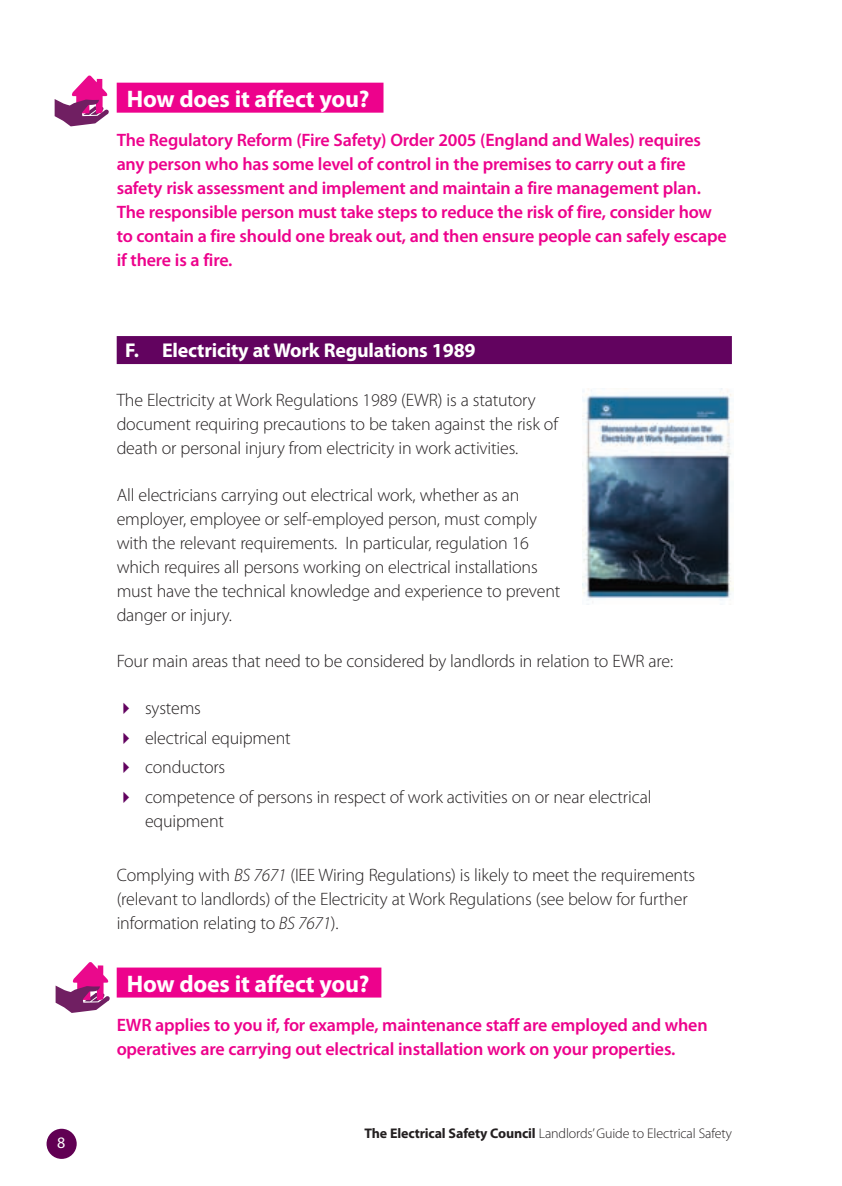
<style>
.page{position:relative;width:842px;height:1186px;background:#fff}
.page>*{position:absolute;margin:0;border:0;box-sizing:border-box;transform-origin:0 0}
.t1{font:700 24px "Myriad Pro";letter-spacing:-.01em;color:#fff}
.t2{font:700 20px "Myriad Pro";letter-spacing:-.01em;color:#fff}
.t3{font:300 18px/24px "Myriad Pro";letter-spacing:-.01em;color:#231f20}
.t4{font:600 18px/24px "Myriad Pro";letter-spacing:-.01em;color:#ed028c}
.t5{font:16px "Myriad Pro";color:#fff}
.t6{font:300 14px "Myriad Pro";letter-spacing:-.01em;color:#231f20}
.s1{color:#ed028c}
.s2{font-style:italic}
.s3{font-weight:700}
</style>
<div class="page">
<div style="left:117px;top:83px;width:266px;height:30px;background:#ed028c"></div>
<div style="left:117px;top:336px;width:615px;height:28px;background:#62035f"></div>
<div style="left:117px;top:967px;width:264px;height:30px;background:#ed028c"></div>
<div style="left:47px;top:1129px;width:30px;height:30px;background:#610053;border-radius:50%"></div>
<img style="left:582px;top:389px;width:152px;height:211px">
<svg style="left:55px;top:76px;width:54px;height:50px"></svg>
<svg style="left:56px;top:962px;width:54px;height:51px"></svg>
<p class="t5" style="left:57px;top:1136px;width:10px">8</p>
<h1 class="t1" style="left:127px;top:89px;width:258px">How does it affect you?<span class="s1">&gt;</span></h1>
<p class="t4" style="left:117px;top:129px;width:611px">The Regulatory Reform (Fire Safety) Order 2005 (England and Wales) requires any person who has some level of control in the premises to carry out a fire safety risk assessment and implement and maintain a fire management plan.<br>The responsible person must take steps to reduce the risk of fire, consider how to contain a fire should one break out, and then ensure people can safely escape if there is a fire.</p>
<p class="t2" style="left:125px;top:343px;width:352px">F. Electricity at Work Regulations 1989</p>
<p class="t3" style="left:117px;top:389px;width:443px">The Electricity at Work Regulations 1989 (EWR) is a statutory document requiring precautions to be taken against the risk of death or personal injury from electricity in work activities.</p>
<p class="t3" style="left:117px;top:484px;width:445px">All electricians carrying out electrical work, whether as an employer, employee or self-employed person, must comply with the relevant requirements. In particular, regulation 16 which requires all persons working on electrical installations must have the technical knowledge and experience to prevent danger or injury.</p>
<p class="t3" style="left:117px;top:651px;width:558px">Four main areas that need to be considered by landlords in relation to EWR are:</p>
<p class="t3" style="left:145px;top:694px;width:508px;line-height:29.6px">systems<br>electrical equipment<br>conductors<br>competence of persons in respect of work activities on or near electrical</p>
<p class="t3" style="left:145px;top:810px;width:81px">equipment</p>
<p class="t3" style="left:117px;top:864px;width:580px">Complying with <span class="s2">BS 7671</span> (IEE Wiring Regulations) is likely to meet the requirements (relevant to landlords) of the Electricity at Work Regulations (see below for further information relating to <span class="s2">BS 7671</span>).</p>
<h1 class="t1" style="left:127px;top:974px;width:256px">How does it affect you?<span class="s1">..</span></h1>
<p class="t4" style="left:117px;top:1014px;width:592px">EWR applies to you if, for example, maintenance staff are employed and when operatives are carrying out electrical installation work on your properties.</p>
<p class="t6" style="left:364px;top:1127px;width:369px"><span class="s3">The Electrical Safety Council</span> Landlords’ Guide to Electrical Safety</p>
</div>
